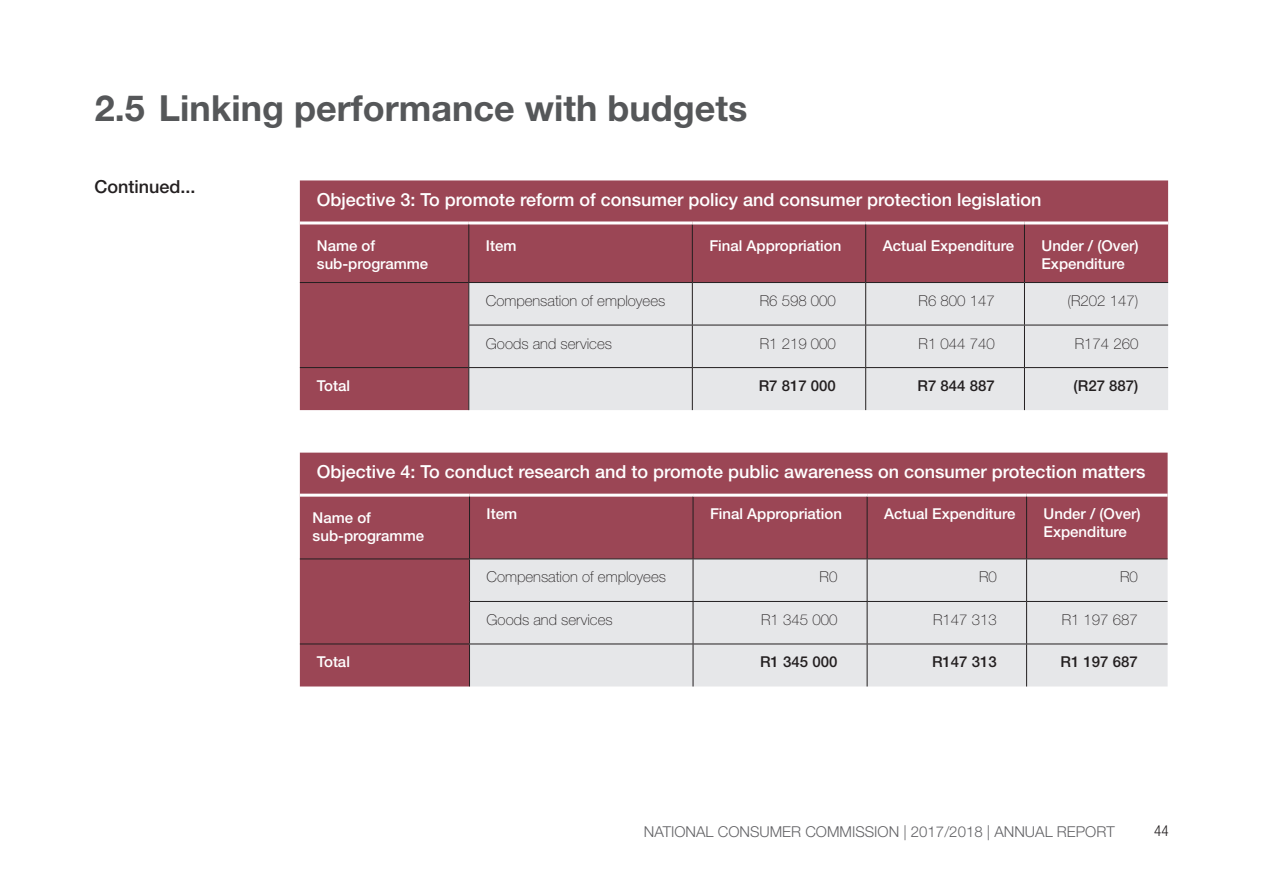
<style>
.page{position:relative;width:1263px;height:893px;background:#fff}
.page>*{position:absolute;margin:0;border:0;box-sizing:border-box;transform-origin:0 0}
.t1{font:700 36px "Helvetica Neue LT Std";color:#555759}
.t2{font:500 18px "Helvetica Neue LT Std";color:#fff}
.t3{font:500 18px "Helvetica Neue LT Std";color:#231f20}
.t4{font:500 15px/18px "Helvetica Neue LT Std";color:#fff}
.t5{font:100 15px "Helvetica Neue LT Std";color:#231f20}
.t6{font:300 15px "Helvetica Neue LT Std";color:#636366}
.t7{font:500 15px "Helvetica Neue LT Std";color:#231f20}
.t8{font:300 condensed 15px "Helvetica Neue LT Std";color:#231f20}
</style>
<div class="page">
<div style="left:300px;top:180px;width:868px;height:230px;background:#9b4655"></div>
<div style="left:469px;top:283px;width:699px;height:127px;background:#e6e7e9"></div>
<hr style="left:468px;top:325px;width:224px;height:1px;background:#231f20">
<hr style="left:692px;top:325px;width:174px;height:1px;background:#231f20">
<hr style="left:866px;top:325px;width:158px;height:1px;background:#231f20">
<hr style="left:1024px;top:325px;width:144px;height:1px;background:#231f20">
<hr style="left:469px;top:367px;width:223px;height:1px;background:#231f20">
<hr style="left:692px;top:367px;width:174px;height:1px;background:#231f20">
<hr style="left:866px;top:367px;width:158px;height:1px;background:#231f20">
<hr style="left:1024px;top:367px;width:144px;height:1px;background:#231f20">
<hr style="left:692px;top:283px;width:1px;height:42px;background:#231f20">
<hr style="left:865px;top:283px;width:1px;height:42px;background:#231f20">
<hr style="left:1024px;top:283px;width:1px;height:42px;background:#231f20">
<hr style="left:692px;top:325px;width:1px;height:42px;background:#231f20">
<hr style="left:865px;top:325px;width:1px;height:42px;background:#231f20">
<hr style="left:1024px;top:325px;width:1px;height:42px;background:#231f20">
<hr style="left:692px;top:368px;width:1px;height:42px;background:#231f20">
<hr style="left:865px;top:368px;width:1px;height:42px;background:#231f20">
<hr style="left:1024px;top:368px;width:1px;height:42px;background:#231f20">
<hr style="left:469px;top:282px;width:223px;height:1px;background:#231f20">
<hr style="left:866px;top:282px;width:158px;height:1px;background:#231f20">
<hr style="left:468px;top:283px;width:1px;height:42px;background:#231f20">
<hr style="left:468px;top:325px;width:1px;height:42px;background:#231f20">
<hr style="left:468px;top:368px;width:1px;height:42px;background:#231f20">
<hr style="left:300px;top:367px;width:169px;height:1px;background:#231f20">
<hr style="left:469px;top:221px;width:223px;height:3px;background:#fff">
<hr style="left:866px;top:221px;width:158px;height:3px;background:#fff">
<hr style="left:1024px;top:224px;width:1px;height:58px;background:#231f20">
<hr style="left:1024px;top:221px;width:144px;height:3px;background:#fff">
<hr style="left:1024px;top:282px;width:144px;height:1px;background:#231f20">
<hr style="left:692px;top:224px;width:1px;height:58px;background:#231f20">
<hr style="left:692px;top:221px;width:174px;height:3px;background:#fff">
<hr style="left:865px;top:224px;width:1px;height:58px;background:#231f20">
<hr style="left:692px;top:282px;width:174px;height:1px;background:#231f20">
<hr style="left:300px;top:221px;width:169px;height:3px;background:#fff">
<hr style="left:468px;top:224px;width:1px;height:58px;background:#231f20">
<hr style="left:300px;top:282px;width:169px;height:1px;background:#231f20">
<div style="left:300px;top:453px;width:867px;height:233px;background:#9b4655"></div>
<div style="left:470px;top:560px;width:697px;height:126px;background:#e6e7e9"></div>
<hr style="left:1026px;top:494px;width:141px;height:3px;background:#fff">
<hr style="left:693px;top:559px;width:1px;height:42px;background:#231f20">
<hr style="left:867px;top:559px;width:1px;height:42px;background:#231f20">
<hr style="left:1026px;top:559px;width:141px;height:1px;background:#231f20">
<hr style="left:1026px;top:559px;width:1px;height:42px;background:#231f20">
<hr style="left:469px;top:601px;width:224px;height:1px;background:#231f20">
<hr style="left:693px;top:601px;width:174px;height:1px;background:#231f20">
<hr style="left:693px;top:602px;width:1px;height:42px;background:#231f20">
<hr style="left:867px;top:601px;width:159px;height:1px;background:#231f20">
<hr style="left:867px;top:602px;width:1px;height:42px;background:#231f20">
<hr style="left:1026px;top:601px;width:141px;height:1px;background:#231f20">
<hr style="left:1026px;top:602px;width:1px;height:42px;background:#231f20">
<hr style="left:469px;top:644px;width:224px;height:1px;background:#231f20">
<hr style="left:693px;top:644px;width:174px;height:1px;background:#231f20">
<hr style="left:693px;top:644px;width:1px;height:42px;background:#231f20">
<hr style="left:867px;top:644px;width:159px;height:1px;background:#231f20">
<hr style="left:867px;top:644px;width:1px;height:42px;background:#231f20">
<hr style="left:1026px;top:644px;width:141px;height:1px;background:#231f20">
<hr style="left:1026px;top:644px;width:1px;height:42px;background:#231f20">
<hr style="left:469px;top:559px;width:1px;height:42px;background:#231f20">
<hr style="left:469px;top:602px;width:1px;height:42px;background:#231f20">
<hr style="left:469px;top:644px;width:1px;height:42px;background:#231f20">
<hr style="left:300px;top:644px;width:169px;height:1px;background:#231f20">
<hr style="left:469px;top:494px;width:224px;height:3px;background:#fff">
<hr style="left:469px;top:559px;width:224px;height:1px;background:#231f20">
<hr style="left:693px;top:497px;width:1px;height:62px;background:#231f20">
<hr style="left:693px;top:494px;width:174px;height:3px;background:#fff">
<hr style="left:693px;top:559px;width:174px;height:1px;background:#231f20">
<hr style="left:867px;top:497px;width:1px;height:62px;background:#231f20">
<hr style="left:867px;top:494px;width:159px;height:3px;background:#fff">
<hr style="left:1026px;top:497px;width:1px;height:62px;background:#231f20">
<hr style="left:867px;top:559px;width:159px;height:1px;background:#231f20">
<hr style="left:300px;top:494px;width:169px;height:3px;background:#fff">
<hr style="left:469px;top:497px;width:1px;height:62px;background:#231f20">
<hr style="left:300px;top:559px;width:169px;height:1px;background:#231f20">
<h1 class="t1" style="left:95px;top:86px;width:654px">2.5 Linking performance with budgets</h1>
<p class="t3" style="left:95px;top:176px;width:103px">Continued...</p>
<p class="t2" style="left:317px;top:189px;width:726px">Objective 3: To promote reform of consumer policy and consumer protection legislation</p>
<p class="t4" style="left:317px;top:236px;width:113px">Name of sub-programme</p>
<p class="t4" style="left:486px;top:236px;width:32px">Item</p>
<p class="t4" style="left:709px;top:236px;width:133px">Final Appropriation</p>
<p class="t4" style="left:883px;top:236px;width:133px">Actual Expenditure</p>
<p class="t4" style="left:1041px;top:236px;width:98px">Under / (Over)<br>Expenditure</p>
<p class="t5" style="left:486px;top:292px;width:181px">Compensation of employees</p>
<p class="t5" style="left:760px;top:292px;width:78px">R6 598 000</p>
<p class="t5" style="left:918px;top:292px;width:78px">R6 800 147</p>
<p class="t5" style="left:1067px;top:292px;width:72px">(R202 147)</p>
<p class="t5" style="left:486px;top:335px;width:128px">Goods and services</p>
<p class="t5" style="left:760px;top:335px;width:78px">R1 219 000</p>
<p class="t5" style="left:918px;top:335px;width:78px">R1 044 740</p>
<p class="t5" style="left:1075px;top:335px;width:65px">R174 260</p>
<p class="t4" style="left:317px;top:377px;width:35px">Total</p>
<p class="t7" style="left:759px;top:377px;width:79px">R7 817 000</p>
<p class="t7" style="left:917px;top:377px;width:79px">R7 844 887</p>
<p class="t7" style="left:1073px;top:377px;width:66px">(R27 887)</p>
<p class="t2" style="left:317px;top:461px;width:830px">Objective 4: To conduct research and to promote public awareness on consumer protection matters</p>
<p class="t4" style="left:313px;top:508px;width:113px">Name of sub-programme</p>
<p class="t4" style="left:486px;top:504px;width:32px">Item</p>
<p class="t4" style="left:710px;top:504px;width:133px">Final Appropriation</p>
<p class="t4" style="left:884px;top:504px;width:133px">Actual Expenditure</p>
<p class="t4" style="left:1043px;top:504px;width:98px">Under / (Over)<br>Expenditure</p>
<p class="t5" style="left:486px;top:568px;width:181px">Compensation of employees</p>
<p class="t5" style="left:819px;top:568px;width:19px">R0</p>
<p class="t5" style="left:979px;top:568px;width:19px">R0</p>
<p class="t5" style="left:1120px;top:568px;width:19px">R0</p>
<p class="t5" style="left:486px;top:611px;width:128px">Goods and services</p>
<p class="t5" style="left:761px;top:611px;width:78px">R1 345 000</p>
<p class="t5" style="left:933px;top:611px;width:65px">R147 313</p>
<p class="t5" style="left:1062px;top:611px;width:78px">R1 197 687</p>
<p class="t4" style="left:317px;top:653px;width:35px">Total</p>
<p class="t7" style="left:760px;top:653px;width:79px">R1 345 000</p>
<p class="t7" style="left:932px;top:653px;width:66px">R147 313</p>
<p class="t7" style="left:1060px;top:653px;width:79px">R1 197 687</p>
<p class="t6" style="left:644px;top:822px;width:472px">NATIONAL CONSUMER COMMISSION | 2017/2018 | ANNUAL REPORT</p>
<p class="t8" style="left:1154px;top:822px;width:16px">44</p>
</div>
